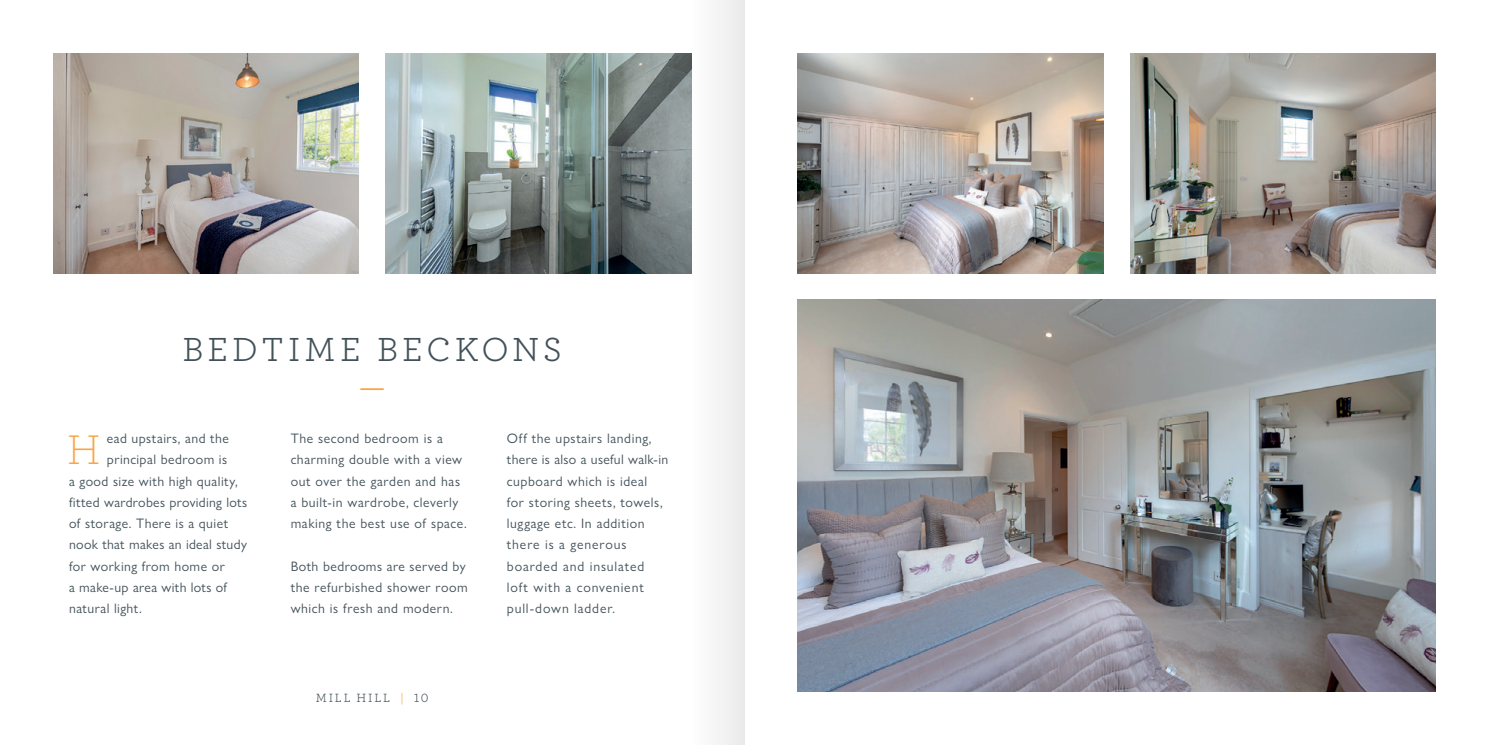
<style>
.page{position:relative;width:1489px;height:745px;background:#fff}
.page>*{position:absolute;margin:0;border:0;box-sizing:border-box;transform-origin:0 0}
.t1{font:300 43.38px "Archer";color:#f9a64a}
.t2{font:35px "Archer";letter-spacing:.105em;color:#425159}
.t3{font:35px "Archer";color:#f9a64a}
.t4{font:13.75px/21.2px "Gill Sans Nova";letter-spacing:.04em;color:#425159}
.t5{font:13.75px "Gill Sans Nova";letter-spacing:.02em;color:#425159}
.t6{font:12.5px "Archer";letter-spacing:.14em;color:#425159}
.s1{color:#f9a64a}
</style>
<div class="page">
<img style="left:385px;top:53px;width:306px;height:220px">
<img style="left:1130px;top:53px;width:305px;height:220px">
<img style="left:53px;top:53px;width:306px;height:220px">
<img style="left:797px;top:53px;width:306px;height:220px">
<img style="left:797px;top:299px;width:638px;height:392px">
<div style="left:691px;top:0;width:53px;height:744px;background:#f5f5f5"></div>
<h2 class="t2" style="left:182px;top:325px;width:381px">BEDTIME BECKONS</h2>
<h2 class="t3" style="left:360px;top:365px;width:26px">—</h2>
<h1 class="t1" style="left:67px;top:421px;width:35px">H</h1>
<p class="t4" style="left:107px;top:427px;width:123px">ead upstairs, and the</p>
<p class="t4" style="left:107px;top:448px;width:122px">principal bedroom is</p>
<p class="t4" style="left:69px;top:470px;width:170px">a good size with high quality,</p>
<p class="t5" style="left:69px;top:493px;width:179px">fitted wardrobes providing lots</p>
<p class="t4" style="left:69px;top:512px;width:160px">of storage. There is a quiet</p>
<p class="t5" style="left:69px;top:536px;width:179px">nook that makes an ideal study</p>
<p class="t4" style="left:69px;top:555px;width:157px">for working from home or</p>
<p class="t5" style="left:69px;top:578px;width:160px">a make-up area with lots of</p>
<p class="t4" style="left:69px;top:597px;width:74px">natural light.</p>
<p class="t4" style="left:291px;top:427px;width:177px">The second bedroom is a charming double with a view out over the garden and has a built-in wardrobe, cleverly making the best use of space.</p>
<p class="t4" style="left:291px;top:555px;width:179px">Both bedrooms are served by the refurbished shower room which is fresh and modern.</p>
<p class="t6" style="left:316px;top:689px;width:114px">MILL HILL <span class="s1">|</span> 10</p>
<p class="t4" style="left:507px;top:427px;width:163px">Off the upstairs landing, there is also a useful walk-in cupboard which is ideal<br>for storing sheets, towels, luggage etc. In addition there is a generous boarded and insulated loft with a convenient pull-down ladder.</p>
</div>
